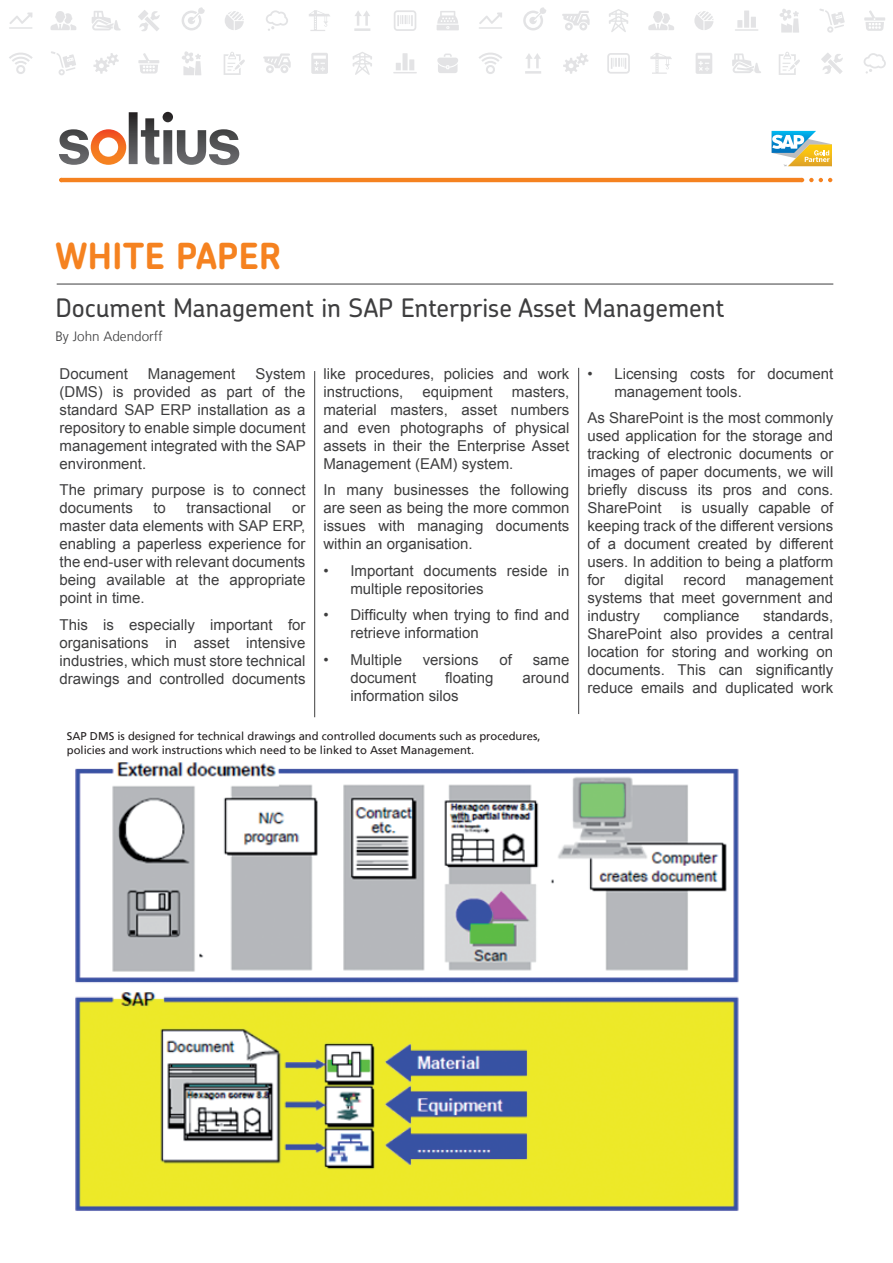
<style>
.page{position:relative;width:893px;height:1263px;background:#fff}
.page>*{position:absolute;margin:0;border:0;box-sizing:border-box;transform-origin:0 0}
.t1{font:700 36px "Chevin Std";color:#f58220}
.t2{font:500 25.5px "Chevin Std";color:#3e3e3f}
.t3{font:15px/18px "Arial";color:#3e3e3f;text-align:justify}
.t4{font:300 13.5px "Frutiger LT";color:#3e3e3f}
.t5{font:11.25px/13.5px "Frutiger LT";color:#231f20}
</style>
<div class="page">
<hr style="left:314px;top:371px;width:1px;height:346px;background:#3e3e3f">
<hr style="left:57px;top:284px;width:776px;height:1px;background:#3e3e3f">
<svg style="left:772px;top:131px;width:60px;height:35px"></svg>
<svg style="left:59px;top:112px;width:180px;height:53px"></svg>
<hr style="left:60px;top:178px;width:743px;height:4px;background:#f58220">
<svg style="left:803px;top:178px;width:29px;height:4px"></svg>
<svg style="left:92px;top:11px;width:29px;height:19px"></svg>
<svg style="left:263px;top:53px;width:28px;height:20px"></svg>
<svg style="left:93px;top:53px;width:26px;height:21px"></svg>
<svg style="left:138px;top:10px;width:22px;height:21px"></svg>
<svg style="left:182px;top:51px;width:19px;height:24px"></svg>
<svg style="left:353px;top:52px;width:19px;height:23px"></svg>
<svg style="left:309px;top:10px;width:21px;height:21px"></svg>
<svg style="left:9px;top:52px;width:24px;height:22px"></svg>
<svg style="left:51px;top:11px;width:25px;height:19px"></svg>
<svg style="left:266px;top:10px;width:22px;height:21px"></svg>
<svg style="left:311px;top:53px;width:17px;height:21px"></svg>
<svg style="left:437px;top:11px;width:22px;height:19px"></svg>
<svg style="left:437px;top:54px;width:21px;height:19px"></svg>
<svg style="left:393px;top:53px;width:24px;height:20px"></svg>
<svg style="left:9px;top:13px;width:24px;height:16px"></svg>
<svg style="left:225px;top:11px;width:19px;height:19px"></svg>
<svg style="left:51px;top:51px;width:25px;height:24px"></svg>
<svg style="left:354px;top:11px;width:16px;height:20px"></svg>
<svg style="left:224px;top:52px;width:21px;height:23px"></svg>
<svg style="left:138px;top:53px;width:21px;height:21px"></svg>
<svg style="left:394px;top:10px;width:22px;height:21px"></svg>
<svg style="left:182px;top:7px;width:23px;height:23px"></svg>
<svg style="left:732px;top:53px;width:29px;height:20px"></svg>
<svg style="left:562px;top:11px;width:28px;height:20px"></svg>
<svg style="left:563px;top:53px;width:26px;height:21px"></svg>
<svg style="left:821px;top:53px;width:22px;height:21px"></svg>
<svg style="left:779px;top:9px;width:20px;height:24px"></svg>
<svg style="left:609px;top:9px;width:19px;height:23px"></svg>
<svg style="left:650px;top:53px;width:22px;height:21px"></svg>
<svg style="left:479px;top:52px;width:23px;height:22px"></svg>
<svg style="left:648px;top:11px;width:26px;height:19px"></svg>
<svg style="left:864px;top:53px;width:22px;height:21px"></svg>
<svg style="left:696px;top:53px;width:16px;height:21px"></svg>
<svg style="left:735px;top:11px;width:23px;height:20px"></svg>
<svg style="left:479px;top:13px;width:23px;height:16px"></svg>
<svg style="left:694px;top:11px;width:19px;height:19px"></svg>
<svg style="left:819px;top:9px;width:26px;height:24px"></svg>
<svg style="left:525px;top:53px;width:16px;height:21px"></svg>
<svg style="left:779px;top:52px;width:21px;height:23px"></svg>
<svg style="left:864px;top:10px;width:21px;height:21px"></svg>
<svg style="left:607px;top:53px;width:23px;height:21px"></svg>
<svg style="left:523px;top:7px;width:23px;height:23px"></svg>
<hr style="left:578px;top:368px;width:1px;height:346px;background:#3e3e3f">
<img style="left:75px;top:762px;width:664px;height:449px">
<h1 class="t1" style="left:55px;top:233px;width:227px">WHITE PAPER</h1>
<h2 class="t2" style="left:55px;top:290px;width:670px">Document Management in SAP Enterprise Asset Management</h2>
<p class="t4" style="left:55px;top:328px;width:109px">By John Adendorff</p>
<p class="t3" style="left:60px;top:365px;width:70px">Document</p>
<p class="t3" style="left:148px;top:365px;width:89px">Management</p>
<p class="t3" style="left:60px;top:365px;width:248px;text-indent:196px">System (DMS) is provided as part of the standard SAP ERP installation as a repository to enable simple document management integrated with the SAP environment.</p>
<p class="t3" style="left:60px;top:481px;width:247px">The primary purpose is to connect documents</p>
<p class="t3" style="left:614px;top:365px;width:220px;text-indent:-27px">• Licensing costs for document management tools.</p>
<p class="t3" style="left:587px;top:409px;width:247px">As SharePoint is the most commonly used application for the storage and tracking of electronic documents or images of paper documents, we will briefly discuss its pros and cons.<br>SharePoint</p>
<p class="t3" style="left:323px;top:365px;width:247px">like procedures, policies and work instructions,</p>
<p class="t3" style="left:423px;top:383px;width:72px">equipment</p>
<p class="t3" style="left:323px;top:383px;width:247px;text-indent:188px">masters, material masters, asset numbers and even photographs of physical assets in their the Enterprise Asset Management (EAM) system.</p>
<p class="t3" style="left:323px;top:481px;width:247px">In many businesses the following are seen as being the more common issues with managing documents within an organisation.</p>
<p class="t3" style="left:350px;top:562px;width:220px;text-indent:-27px">• Important documents reside in multiple repositories</p>
<p class="t3" style="left:350px;top:606px;width:220px;text-indent:-27px">• Difficulty when trying to find and retrieve information</p>
<p class="t3" style="left:323px;top:651px;width:80px">• Multiple</p>
<p class="t3" style="left:423px;top:651px;width:57px">versions</p>
<p class="t3" style="left:499px;top:651px;width:14px">of</p>
<p class="t3" style="left:533px;top:651px;width:38px">same</p>
<p class="t3" style="left:350px;top:669px;width:67px">document</p>
<p class="t3" style="left:445px;top:669px;width:50px">floating</p>
<p class="t3" style="left:523px;top:669px;width:48px">around</p>
<p class="t3" style="left:350px;top:687px;width:110px">information silos</p>
<p class="t3" style="left:587px;top:499px;width:247px;text-indent:94px">is usually capable of keeping track of the different versions of a document created by different users. In addition to being a platform for</p>
<p class="t3" style="left:153px;top:499px;width:14px">to</p>
<p class="t3" style="left:187px;top:499px;width:87px">transactional</p>
<p class="t3" style="left:60px;top:499px;width:247px;text-indent:233px">or master data elements with SAP ERP, enabling a paperless experience for the end-user with relevant documents being available at the appropriate point in time.</p>
<p class="t3" style="left:60px;top:616px;width:247px">This is especially important for organisations in asset intensive industries, which must store technical drawings and controlled documents</p>
<p class="t3" style="left:625px;top:571px;width:41px">digital</p>
<p class="t3" style="left:683px;top:571px;width:44px">record</p>
<p class="t3" style="left:587px;top:571px;width:247px;text-indent:158px">management systems that meet government and industry</p>
<p class="t3" style="left:587px;top:607px;width:247px;text-indent:176px">standards, SharePoint also provides a central location for storing and working on documents. This can significantly reduce emails and duplicated work</p>
<p class="t3" style="left:664px;top:607px;width:77px">compliance</p>
<p class="t5" style="left:67px;top:730px;width:475px">SAP DMS is designed for technical drawings and controlled documents such as procedures, policies and work instructions which need to be linked to Asset Management.</p>
</div>
